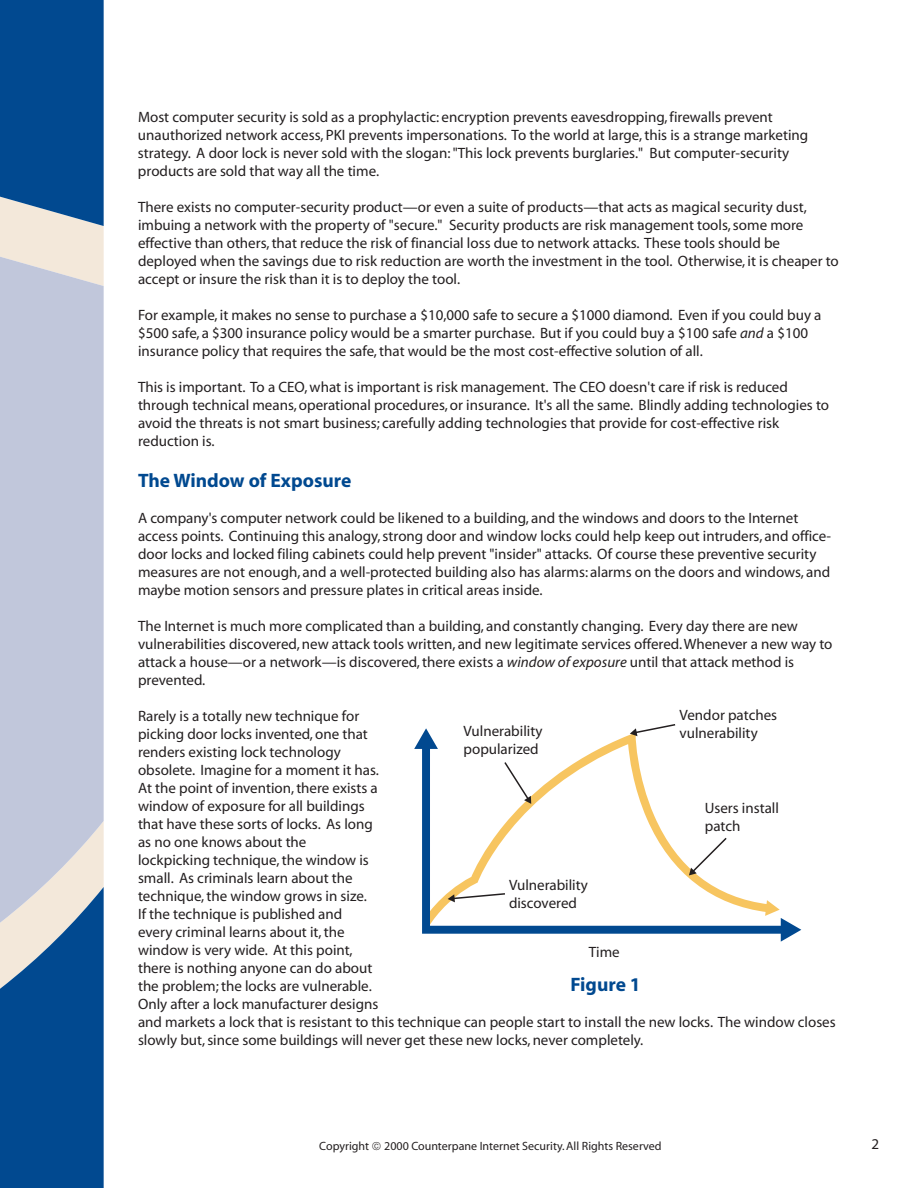
<style>
.page{position:relative;width:918px;height:1188px;background:#fff}
.page>*{position:absolute;margin:0;border:0;box-sizing:border-box;transform-origin:0 0}
.t1{font:700 19.5px "Myriad";color:#014990}
.t2{font:15px/18px "Myriad";color:#231f20}
.t3{font:12px "Myriad";color:#231f20}
.s1{font-style:italic}
</style>
<div class="page">
<svg style="left:0;top:0;width:104px;height:257px;background:#2c659d"></svg>
<svg style="left:0;top:923px;width:104px;height:265px;background:#175796"></svg>
<svg style="left:0;top:257px;width:104px;height:666px;background:#c3c8da"></svg>
<svg style="left:422px;top:745px;width:343px;height:189px"></svg>
<svg style="left:765px;top:900px;width:36px;height:42px"></svg>
<svg style="left:414px;top:728px;width:24px;height:21px"></svg>
<svg style="left:504px;top:762px;width:27px;height:42px"></svg>
<svg style="left:448px;top:893px;width:57px;height:9px"></svg>
<svg style="left:630px;top:724px;width:45px;height:12px"></svg>
<svg style="left:689px;top:838px;width:38px;height:37px"></svg>
<p class="t2" style="left:138px;top:108px;width:672px">Most computer security is sold as a prophylactic: encryption prevents eavesdropping,firewalls prevent unauthorized network access, PKI prevents impersonations. To the world at large,this is a strange marketing strategy. A door lock is never sold with the slogan:"This lock prevents burglaries." But computer-security products are sold that way all the time.</p>
<p class="t2" style="left:138px;top:198px;width:702px">There exists no computer-security product—or even a suite of products—that acts as magical security dust, imbuing a network with the property of "secure." Security products are risk management tools,some more effective than others,that reduce the risk of financial loss due to network attacks. These tools should be deployed when the savings due to risk reduction are worth the investment in the tool. Otherwise, it is cheaper to accept or insure the risk than it is to deploy the tool.</p>
<p class="t2" style="left:138px;top:306px;width:685px">For example, it makes no sense to purchase a $10,000 safe to secure a $1000 diamond. Even if you could buy a $500 safe, a $300 insurance policy would be a smarter purchase. But if you could buy a $100 safe <span class="s1">and</span> a $100 insurance policy that requires the safe,that would be the most cost-effective solution of all.</p>
<p class="t2" style="left:138px;top:378px;width:693px">This is important. To a CEO,what is important is risk management. The CEO doesn't care if risk is reduced through technical means, operational procedures, or insurance. It's all the same. Blindly adding technologies to avoid the threats is not smart business; carefully adding technologies that provide for cost-effective risk reduction is.</p>
<h1 class="t1" style="left:138px;top:470px;width:215px">The Window of Exposure</h1>
<p class="t2" style="left:138px;top:509px;width:695px">A company's computer network could be likened to a building, and the windows and doors to the Internet access points. Continuing this analogy,strong door and window locks could help keep out intruders, and office&shy;door locks and locked filing cabinets could help prevent "insider" attacks. Of course these preventive security measures are not enough, and a well-protected building also has alarms: alarms on the doors and windows, and maybe motion sensors and pressure plates in critical areas inside.</p>
<p class="t2" style="left:138px;top:617px;width:696px">The Internet is much more complicated than a building, and constantly changing. Every day there are new vulnerabilities discovered, new attack tools written, and new legitimate services offered.Whenever a new way to attack a house—or a network—is discovered,there exists a <span class="s1">window of exposure</span> until that attack method is prevented.</p>
<p class="t2" style="left:138px;top:707px;width:699px">Rarely is a totally new technique for<br>picking door locks invented, one that<br>renders existing lock technology<br>obsolete. Imagine for a moment it has.<br>At the point of invention,there exists a<br>window of exposure for all buildings<br>that have these sorts of locks. As long<br>as no one knows about the<br>lockpicking technique,the window is<br>small. As criminals learn about the<br>technique,the window grows in size.<br>If the technique is published and<br>every criminal learns about it,the<br>window is very wide. At this point,<br>there is nothing anyone can do about<br>the problem;the locks are vulnerable.<br>Only after a lock manufacturer designs<br>and markets a lock that is resistant to this technique can people start to install the new locks. The window closes slowly but,since some buildings will never get these new locks, never completely.</p>
<p class="t2" style="left:680px;top:707px;width:99px">Vendor patches vulnerability</p>
<p class="t2" style="left:464px;top:723px;width:80px">Vulnerability popularized</p>
<p class="t2" style="left:705px;top:800px;width:76px">Users install patch</p>
<p class="t2" style="left:509px;top:876px;width:80px">Vulnerability discovered</p>
<p class="t2" style="left:589px;top:944px;width:33px">Time</p>
<h1 class="t1" style="left:570px;top:974px;width:72px">Figure 1</h1>
<p class="t3" style="left:319px;top:1140px;width:51px">Copyright</p>
<p class="t3" style="left:384px;top:1140px;width:279px">2000 Counterpane Internet Security.All Rights Reserved</p>
<p class="t2" style="left:872px;top:1136px;width:9px">2</p>
</div>
